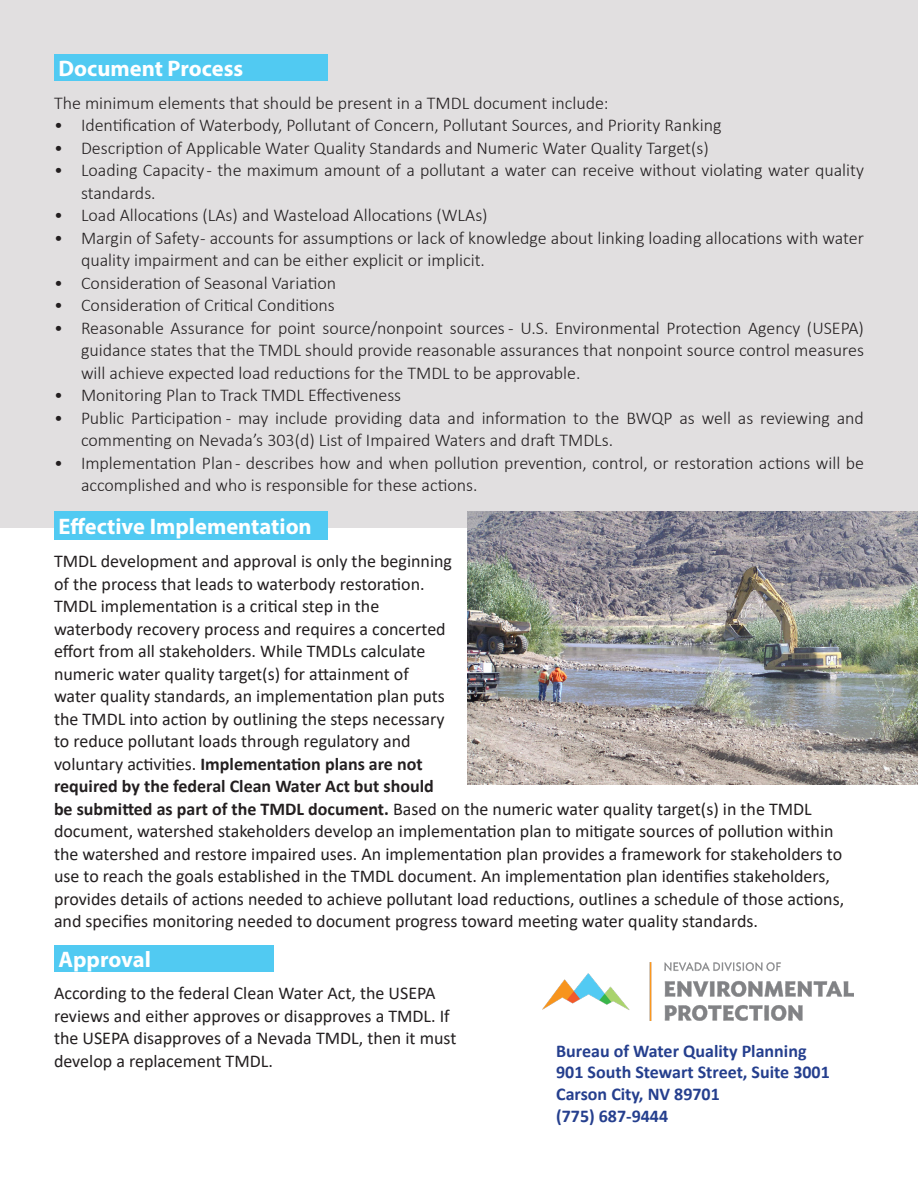
<style>
.page{position:relative;width:918px;height:1188px;background:#fff}
.page>*{position:absolute;margin:0;border:0;box-sizing:border-box;transform-origin:0 0}
.t1{font:700 22.5px "Myriad Pro";color:#fff}
.t2{font:18px/22.5px "Calibri";color:#231f20}
.t3{font:300 18px/22.5px "Calibri";color:#231f20}
.t4{font:700 18px/21.6px "Calibri";color:#253f8e}
.s1{font-weight:700}
</style>
<div class="page">
<div style="left:0;top:0;width:918px;height:528px;background:#e1dfe0"></div>
<img style="left:543px;top:962px;width:311px;height:58px">
<div style="left:54px;top:54px;width:274px;height:27px;background:#51caf2"></div>
<div style="left:54px;top:512px;width:274px;height:28px;background:#51caf2"></div>
<div style="left:54px;top:945px;width:220px;height:27px;background:#51caf2"></div>
<img style="left:468px;top:512px;width:450px;height:272px">
<p class="t1" style="left:59px;top:54px;width:186px">Document Process</p>
<p class="t3" style="left:54px;top:91px;width:556px">The minimum elements that should be present in a TMDL document include:</p>
<p class="t3" style="left:54px;top:114px;width:669px">• Identification of Waterbody, Pollutant of Concern, Pollutant Sources, and Priority Ranking</p>
<p class="t3" style="left:54px;top:136px;width:656px">• Description of Applicable Water Quality Standards and Numeric Water Quality Target(s)</p>
<p class="t3" style="left:81px;top:159px;width:785px;text-indent:-27px">• Loading Capacity - the maximum amount of a pollutant a water can receive without violating water quality standards.</p>
<p class="t3" style="left:54px;top:204px;width:435px">• Load Allocations (LAs) and Wasteload Allocations (WLAs)</p>
<p class="t3" style="left:81px;top:226px;width:785px;text-indent:-27px">• Margin of Safety - accounts for assumptions or lack of knowledge about linking loading allocations with water quality impairment and can be either explicit or implicit.</p>
<p class="t3" style="left:54px;top:271px;width:284px">• Consideration of Seasonal Variation</p>
<p class="t3" style="left:54px;top:294px;width:282px">• Consideration of Critical Conditions</p>
<p class="t3" style="left:81px;top:316px;width:784px;text-align:justify;text-indent:-27px">• Reasonable Assurance for point source/nonpoint sources - U.S. Environmental Protection Agency (USEPA) guidance states that the TMDL should provide reasonable assurances that nonpoint source control measures will achieve expected load reductions for the TMDL to be approvable.</p>
<p class="t3" style="left:54px;top:384px;width:349px">• Monitoring Plan to Track TMDL Effectiveness</p>
<p class="t3" style="left:81px;top:406px;width:785px;text-indent:-27px">• Public Participation - may include providing data and information to the BWQP as well as reviewing and commenting on Nevada’s 303(d) List of Impaired Waters and draft TMDLs.</p>
<p class="t3" style="left:81px;top:451px;width:785px;text-indent:-27px">• Implementation Plan - describes how and when pollution prevention, control, or restoration actions will be accomplished and who is responsible for these actions.</p>
<p class="t1" style="left:59px;top:512px;width:255px">Effective Implementation</p>
<p class="t2" style="left:54px;top:549px;width:792px">TMDL development and approval is only the beginning<br>of the process that leads to waterbody restoration.<br>TMDL implementation is a critical step in the<br>waterbody recovery process and requires a concerted<br>effort from all stakeholders. While TMDLs calculate<br>numeric water quality target(s) for attainment of<br>water quality standards, an implementation plan puts<br>the TMDL into action by outlining the steps necessary<br>to reduce pollutant loads through regulatory and<br>voluntary activities. <span class="s1">Implementation plans are not<br>required by the federal Clean Water Act but should<br>be submitted as part of the TMDL document.</span> Based on the numeric water quality target(s) in the TMDL document, watershed stakeholders develop an implementation plan to mitigate sources of pollution within the watershed and restore impaired uses. An implementation plan provides a framework for stakeholders to use to reach the goals established in the TMDL document. An implementation plan identifies stakeholders, provides details of actions needed to achieve pollutant load reductions, outlines a schedule of those actions, and specifies monitoring needed to document progress toward meeting water quality standards.</p>
<p class="t1" style="left:59px;top:945px;width:94px">Approval</p>
<p class="t2" style="left:54px;top:981px;width:404px">According to the federal Clean Water Act, the USEPA reviews and either approves or disapproves a TMDL. If the USEPA disapproves of a Nevada TMDL, then it must develop a replacement TMDL.</p>
<p class="t4" style="left:556px;top:1040px;width:275px">Bureau of Water Quality Planning<br>901 South Stewart Street, Suite 3001<br>Carson City, NV 89701<br>(775) 687-9444</p>
</div>
